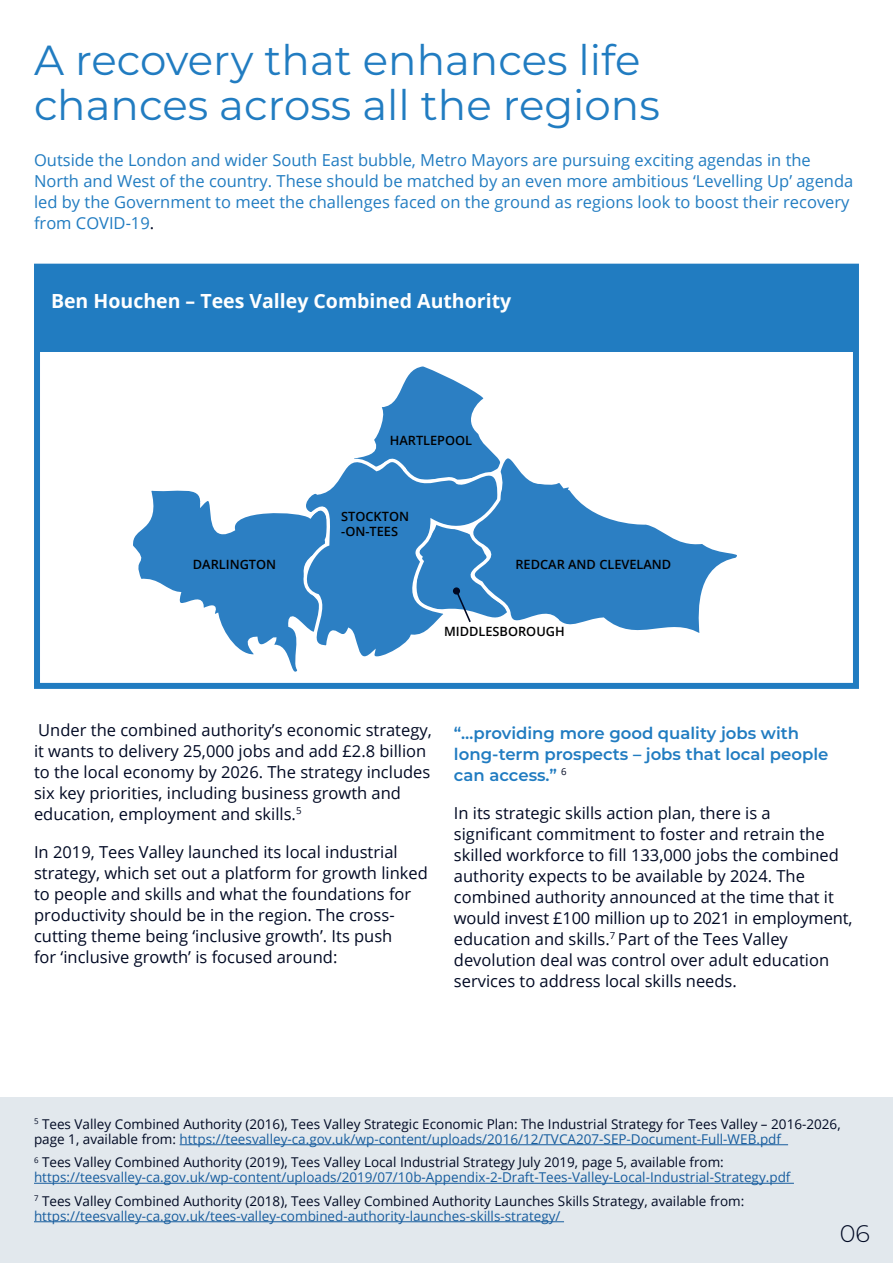
<style>
.page{position:relative;width:893px;height:1263px;background:#fff}
.page>*{position:absolute;margin:0;border:0;box-sizing:border-box;transform-origin:0 0}
.t1{font:42px/45px "Montserrat";color:#217cc1}
.t2{font:300 24px "Montserrat";color:#000923}
.t3{font:700 19.5px "Open Sans";color:#fff}
.t4{font:16.5px/21px "Open Sans";color:#000923}
.t5{font:16.5px/21px "Open Sans";color:#217cc1}
.t6{font:600 16.5px/21px "Montserrat";color:#217cc1}
.t7{font:13.5px/15px "Open Sans";color:#000923}
.t8{font:13.5px/15px "Open Sans";color:#175d9e}
.t9{font:600 12.75px/15.3px "Open Sans";color:#000001}
.s1{color:#000923}
.s2{color:#175d9e}
</style>
<div class="page">
<div style="left:38px;top:267px;width:817px;height:85px;background:#217cc1"></div>
<div style="left:0;top:1097px;width:893px;height:166px;background:#e2e8ed"></div>
<hr style="left:180px;top:1144px;width:608px;height:1px;background:#175d9e">
<hr style="left:34px;top:1183px;width:760px;height:1px;background:#175d9e">
<hr style="left:34px;top:1221px;width:530px;height:1px;background:#175d9e">
<div style="left:34px;top:264px;width:825px;height:425px;border:6px solid #217cc1"></div>
<svg style="left:520px;top:471px;width:217px;height:162px"></svg>
<svg style="left:133px;top:366px;width:387px;height:306px"></svg>
<div style="left:453px;top:587px;width:7px;height:8px;background:#000823;border-radius:50%"></div>
<h1 class="t1" style="left:34px;top:36px;width:627px">A recovery that enhances life chances across all the regions</h1>
<p class="t5" style="left:34px;top:149px;width:821px">Outside the London and wider South East bubble, Metro Mayors are pursuing exciting agendas in the North and West of the country. These should be matched by an even more ambitious ‘Levelling Up’ agenda led by the Government to meet the challenges faced on the ground as regions look to boost their recovery from COVID-19<span class="s1">.</span></p>
<p class="t3" style="left:51px;top:287px;width:462px">Ben Houchen – Tees Valley Combined Authority</p>
<p class="t9" style="left:390px;top:433px;width:84px">HARTLEPOOL</p>
<p class="t9" style="left:193px;top:556px;width:85px">DARLINGTON</p>
<p class="t9" style="left:341px;top:508px;width:69px">STOCKTON -ON-TEES</p>
<p class="t9" style="left:515px;top:556px;width:157px">REDCAR AND CLEVELAND</p>
<p class="t9" style="left:444px;top:624px;width:122px">MIDDLESBOROUGH</p>
<p class="t4" style="left:34px;top:719px;width:399px">Under the combined authority’s economic strategy, it wants to delivery 25,000 jobs and add £2.8 billion to the local economy by 2026. The strategy includes six key priorities, including business growth and education, employment and skills.<sup>5</sup></p>
<p class="t4" style="left:34px;top:841px;width:395px">In 2019, Tees Valley launched its local industrial strategy, which set out a platform for growth linked to people and skills and what the foundations for productivity should be in the region. The cross&shy;cutting theme being ‘inclusive growth’. Its push<br>for ‘inclusive growth’ is focused around:</p>
<p class="t6" style="left:454px;top:722px;width:376px">“…providing more good quality jobs with long-term prospects – jobs that local people can access.” <sup>6</sup></p>
<p class="t4" style="left:454px;top:802px;width:400px">In its strategic skills action plan, there is a significant commitment to foster and retrain the skilled workforce to fill 133,000 jobs the combined authority expects to be available by 2024. The combined authority announced at the time that it would invest £100 million up to 2021 in employment, education and skills.<sup>7</sup> Part of the Tees Valley devolution deal was control over adult education services to address local skills needs.</p>
<p class="t7" style="left:34px;top:1116px;width:808px"><sup>5</sup> Tees Valley Combined Authority (2016), Tees Valley Strategic Economic Plan: The Industrial Strategy for Tees Valley – 2016-2026, page 1, available from: <span class="s2">https://teesvalley-ca.gov.uk/wp-content/uploads/2016/12/TVCA207-SEP-Document-Full-WEB.pdf</span></p>
<p class="t8" style="left:34px;top:1154px;width:758px"><sup>6</sup> <span class="s1">Tees Valley Combined Authority (2019), Tees Valley Local Industrial Strategy July 2019, page 5, available from: </span>https://teesvalley-ca.gov.uk/wp-content/uploads/2019/07/10b-Appendix-2-Draft-Tees-Valley-Local-Industrial-Strategy.pdf</p>
<p class="t7" style="left:34px;top:1193px;width:712px"><sup>7</sup> Tees Valley Combined Authority (2018), Tees Valley Combined Authority Launches Skills Strategy, available from: <span class="s2">https://teesvalley-ca.gov.uk/tees-valley-combined-authority-launches-skills-strategy/</span></p>
<h2 class="t2" style="left:840px;top:1217px;width:32px">06</h2>
</div>
